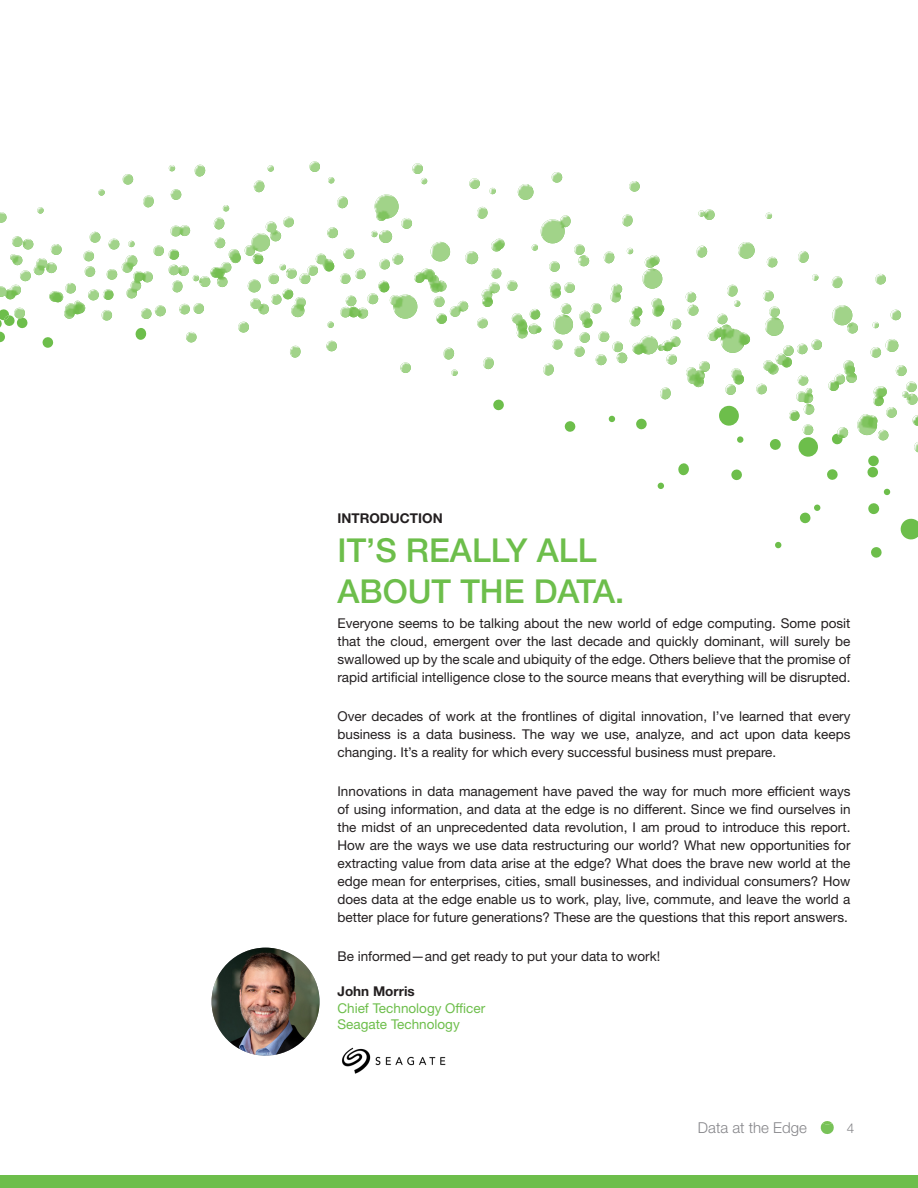
<style>
.page{position:relative;width:918px;height:1188px;background:#fff}
.page>*{position:absolute;margin:0;border:0;box-sizing:border-box;transform-origin:0 0}
.Subhead{font:500 33px/40.5px "Helvetica Neue LT Std";color:#6dbe4b}
.t1{font:300 15px "Helvetica Neue LT Std";color:#858589}
.Body_Copy{font:13.5px/18px "Helvetica Neue LT Std";color:#231f20;text-align:justify}
.Body_Copy-2{font:13.5px "Helvetica Neue LT Std";color:#6dbe4b}
.Subhead-2{font:700 13.5px "Helvetica Neue LT Std";color:#231f20}
.Body_Copy-3{font:700 13.5px "Helvetica Neue LT Std";color:#231f20}
.t2{font:300 13.5px "Helvetica Neue LT Std";color:#858589}
</style>
<div class="page">
<svg style="left:900px;top:518px;width:18px;height:22px"></svg>
<div style="left:871px;top:547px;width:11px;height:11px;background:#6dbe4b;border-radius:5px"></div>
<svg style="left:800px;top:512px;width:11px;height:12px"></svg>
<svg style="left:868px;top:503px;width:12px;height:11px"></svg>
<div style="left:775px;top:542px;width:7px;height:6px;background:#6dbe4b;border-radius:50%"></div>
<svg style="left:884px;top:491px;width:6px;height:4px"></svg>
<div style="left:814px;top:504px;width:7px;height:7px;background:#6dbe4b;border-radius:50%"></div>
<svg style="left:0;top:207px;width:918px;height:284px"></svg>
<img style="left:98px;top:161px;width:542px;height:60px">
<div style="left:0;top:1175px;width:918px;height:13px;background:#6dbe4b"></div>
<svg style="left:820px;top:1121px;width:14px;height:13px"></svg>
<img style="left:212px;top:948px;width:108px;height:108px;border-radius:54px">
<img style="left:341px;top:1047px;width:105px;height:27px">
<p class="Subhead-2" style="left:338px;top:509px;width:107px">INTRODUCTION</p>
<p class="Subhead" style="left:338px;top:530px;width:288px">IT’S REALLY ALL<br>ABOUT THE DATA.</p>
<p class="Body_Copy" style="left:338px;top:614px;width:515px">Everyone seems to be talking about the new world of edge computing. Some posit that the cloud, emergent over the last decade and quickly dominant, will surely be swallowed up by the scale and ubiquity of the edge. Others believe that the promise of rapid artificial intelligence close to the source means that everything will be disrupted.</p>
<p class="Body_Copy" style="left:338px;top:707px;width:515px">Over decades of work at the frontlines of digital innovation, I’ve learned that every business is a data business. The way we use, analyze, and act upon data keeps changing. It’s a reality for which every successful business must prepare.</p>
<p class="Body_Copy" style="left:338px;top:782px;width:515px">Innovations in data management have paved the way for much more efficient ways of using information, and data at the edge is no different. Since we find ourselves in the midst of an unprecedented data revolution, I am proud to introduce this report.<br>How are the ways we use data restructuring our world? What new opportunities for extracting value from data arise at the edge? What does the brave new world at the edge mean for enterprises, cities, small businesses, and individual consumers? How does data at the edge enable us to work, play, live, commute, and leave the world a better place for future generations? These are the questions that this report answers.</p>
<p class="Body_Copy" style="left:338px;top:947px;width:324px">Be informed—and get ready to put your data to work!</p>
<p class="Body_Copy-3" style="left:338px;top:983px;width:79px">John Morris</p>
<p class="Body_Copy-2" style="left:338px;top:1000px;width:149px">Chief Technology Officer</p>
<p class="Body_Copy-2" style="left:338px;top:1016px;width:124px">Seagate Technology</p>
<p class="t1" style="left:698px;top:1118px;width:110px">Data at the Edge</p>
<p class="t2" style="left:847px;top:1120px;width:9px">4</p>
</div>
